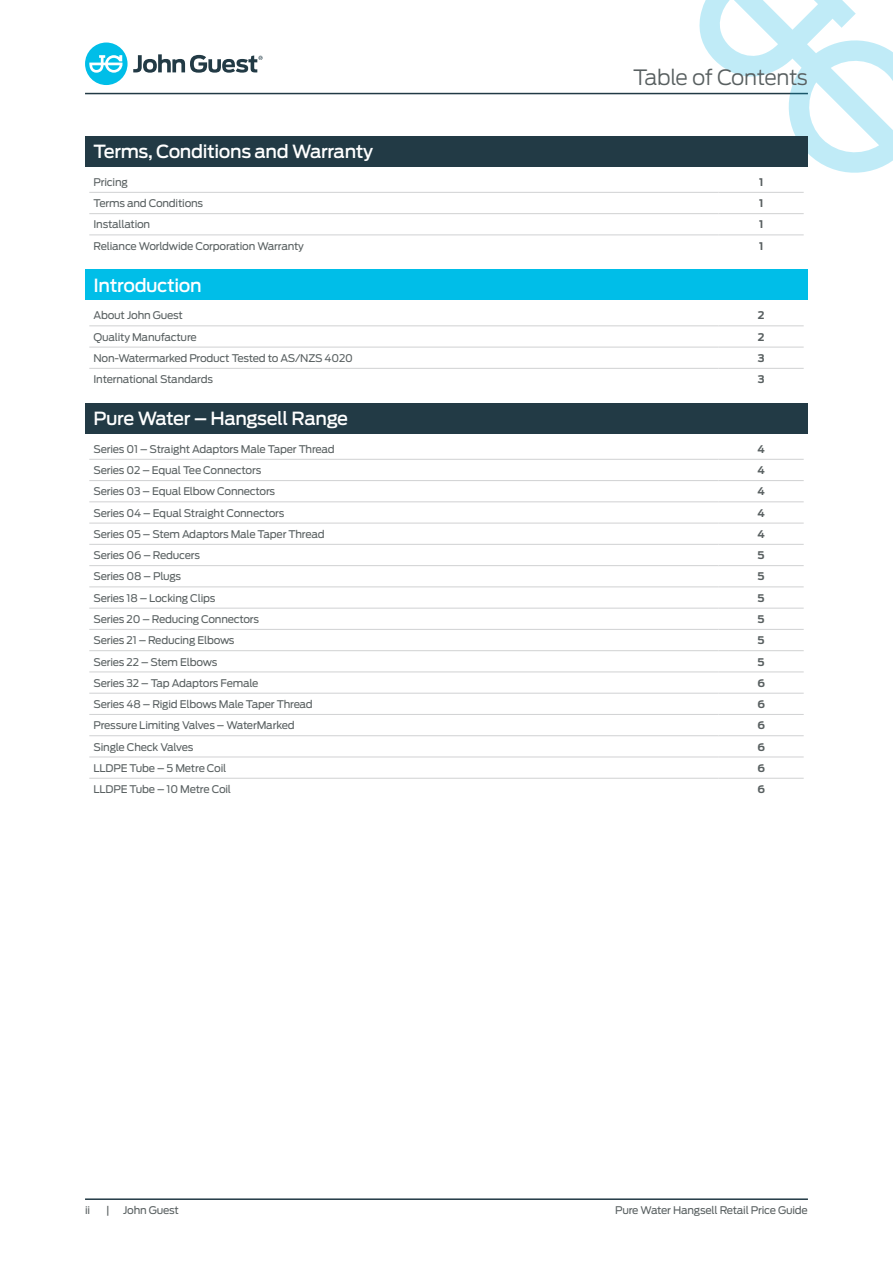
<style>
.page{position:relative;width:893px;height:1263px;background:#fff}
.page>*{position:absolute;margin:0;border:0;box-sizing:border-box;transform-origin:0 0}
.t1{font:300 21px "Antenna";letter-spacing:-.02em;color:#585f60}
.t2{font:500 18px "Antenna";letter-spacing:-.02em;color:#fff}
.t3{font:10.5px "Antenna";letter-spacing:-.02em;color:#585f60}
.t4{font:700 10.5px "Antenna";color:#585f60}
</style>
<div class="page">
<hr style="left:85px;top:93px;width:723px;height:1px;background:#223a45">
<div style="left:85px;top:43px;width:43px;height:42px;background:#00bee8;border-radius:50%"></div>
<svg style="left:89px;top:55px;width:34px;height:18px"></svg>
<svg style="left:133px;top:54px;width:130px;height:19px"></svg>
<svg style="left:697px;top:0;width:196px;height:173px"></svg>
<hr style="left:85px;top:1198px;width:723px;height:2px;background:#223a45">
<div style="left:85px;top:136px;width:723px;height:30px;background:#223a45"></div>
<hr style="left:89px;top:192px;width:630px;height:1px;background:#d3d4d5">
<hr style="left:719px;top:192px;width:85px;height:1px;background:#d3d4d5">
<hr style="left:89px;top:213px;width:630px;height:1px;background:#d3d4d5">
<hr style="left:719px;top:213px;width:85px;height:1px;background:#d3d4d5">
<hr style="left:89px;top:234px;width:630px;height:1px;background:#d3d4d5">
<hr style="left:719px;top:234px;width:85px;height:1px;background:#d3d4d5">
<div style="left:85px;top:270px;width:723px;height:30px;background:#00bee8"></div>
<hr style="left:89px;top:325px;width:630px;height:1px;background:#d3d4d5">
<hr style="left:719px;top:325px;width:85px;height:1px;background:#d3d4d5">
<hr style="left:89px;top:347px;width:630px;height:1px;background:#d3d4d5">
<hr style="left:719px;top:347px;width:85px;height:1px;background:#d3d4d5">
<hr style="left:89px;top:368px;width:630px;height:1px;background:#d3d4d5">
<hr style="left:719px;top:368px;width:85px;height:1px;background:#d3d4d5">
<hr style="left:89px;top:459px;width:630px;height:1px;background:#d3d4d5">
<hr style="left:719px;top:459px;width:85px;height:1px;background:#d3d4d5">
<hr style="left:89px;top:480px;width:630px;height:1px;background:#d3d4d5">
<hr style="left:719px;top:480px;width:85px;height:1px;background:#d3d4d5">
<hr style="left:89px;top:501px;width:630px;height:1px;background:#d3d4d5">
<hr style="left:719px;top:501px;width:85px;height:1px;background:#d3d4d5">
<hr style="left:89px;top:523px;width:630px;height:1px;background:#d3d4d5">
<hr style="left:719px;top:523px;width:85px;height:1px;background:#d3d4d5">
<hr style="left:89px;top:544px;width:630px;height:1px;background:#d3d4d5">
<hr style="left:719px;top:544px;width:85px;height:1px;background:#d3d4d5">
<hr style="left:89px;top:565px;width:630px;height:1px;background:#d3d4d5">
<hr style="left:719px;top:565px;width:85px;height:1px;background:#d3d4d5">
<hr style="left:89px;top:586px;width:630px;height:1px;background:#d3d4d5">
<hr style="left:719px;top:586px;width:85px;height:1px;background:#d3d4d5">
<hr style="left:89px;top:608px;width:630px;height:1px;background:#d3d4d5">
<hr style="left:719px;top:608px;width:85px;height:1px;background:#d3d4d5">
<hr style="left:89px;top:629px;width:630px;height:1px;background:#d3d4d5">
<hr style="left:719px;top:629px;width:85px;height:1px;background:#d3d4d5">
<hr style="left:89px;top:650px;width:630px;height:1px;background:#d3d4d5">
<hr style="left:719px;top:650px;width:85px;height:1px;background:#d3d4d5">
<hr style="left:89px;top:671px;width:630px;height:1px;background:#d3d4d5">
<hr style="left:719px;top:671px;width:85px;height:1px;background:#d3d4d5">
<hr style="left:89px;top:693px;width:630px;height:1px;background:#d3d4d5">
<hr style="left:719px;top:693px;width:85px;height:1px;background:#d3d4d5">
<hr style="left:89px;top:714px;width:630px;height:1px;background:#d3d4d5">
<hr style="left:719px;top:714px;width:85px;height:1px;background:#d3d4d5">
<hr style="left:89px;top:735px;width:630px;height:1px;background:#d3d4d5">
<hr style="left:719px;top:735px;width:85px;height:1px;background:#d3d4d5">
<hr style="left:89px;top:756px;width:630px;height:1px;background:#d3d4d5">
<hr style="left:719px;top:756px;width:85px;height:1px;background:#d3d4d5">
<hr style="left:89px;top:778px;width:630px;height:1px;background:#d3d4d5">
<hr style="left:719px;top:778px;width:85px;height:1px;background:#d3d4d5">
<div style="left:85px;top:403px;width:723px;height:30px;background:#223a45"></div>
<h1 class="t1" style="left:633px;top:65px;width:176px">Table of Contents</h1>
<h2 class="t2" style="left:94px;top:141px;width:281px">Terms, Conditions and Warranty</h2>
<p class="t3" style="left:94px;top:176px;width:36px">Pricing</p>
<p class="t4" style="left:759px;top:176px;width:6px">1</p>
<p class="t3" style="left:94px;top:197px;width:111px">Terms and Conditions</p>
<p class="t4" style="left:759px;top:197px;width:6px">1</p>
<p class="t3" style="left:94px;top:218px;width:58px">Installation</p>
<p class="t4" style="left:759px;top:218px;width:6px">1</p>
<p class="t3" style="left:94px;top:240px;width:212px">Reliance Worldwide Corporation Warranty</p>
<p class="t4" style="left:759px;top:240px;width:6px">1</p>
<h2 class="t2" style="left:94px;top:275px;width:110px">Introduction</h2>
<p class="t3" style="left:94px;top:309px;width:91px">About John Guest</p>
<p class="t4" style="left:758px;top:309px;width:8px">2</p>
<p class="t3" style="left:94px;top:331px;width:105px">Quality Manufacture</p>
<p class="t4" style="left:758px;top:331px;width:8px">2</p>
<p class="t3" style="left:94px;top:352px;width:261px">Non-Watermarked Product Tested to AS/NZS 4020</p>
<p class="t4" style="left:758px;top:352px;width:8px">3</p>
<p class="t3" style="left:94px;top:373px;width:121px">International Standards</p>
<p class="t4" style="left:758px;top:373px;width:8px">3</p>
<h2 class="t2" style="left:94px;top:408px;width:256px">Pure Water – Hangsell Range</h2>
<p class="t3" style="left:94px;top:443px;width:243px">Series 01 – Straight Adaptors Male Taper Thread</p>
<p class="t4" style="left:757px;top:443px;width:9px">4</p>
<p class="t3" style="left:94px;top:464px;width:169px">Series 02 – Equal Tee Connectors</p>
<p class="t4" style="left:757px;top:464px;width:9px">4</p>
<p class="t3" style="left:94px;top:485px;width:183px">Series 03 – Equal Elbow Connectors</p>
<p class="t4" style="left:757px;top:485px;width:9px">4</p>
<p class="t3" style="left:94px;top:507px;width:192px">Series 04 – Equal Straight Connectors</p>
<p class="t4" style="left:757px;top:507px;width:9px">4</p>
<p class="t3" style="left:94px;top:528px;width:233px">Series 05 – Stem Adaptors Male Taper Thread</p>
<p class="t4" style="left:757px;top:528px;width:9px">4</p>
<p class="t3" style="left:94px;top:549px;width:108px">Series 06 – Reducers</p>
<p class="t4" style="left:758px;top:549px;width:9px">5</p>
<p class="t3" style="left:94px;top:570px;width:89px">Series 08 – Plugs</p>
<p class="t4" style="left:758px;top:570px;width:9px">5</p>
<p class="t3" style="left:94px;top:592px;width:123px">Series 18 – Locking Clips</p>
<p class="t4" style="left:758px;top:592px;width:9px">5</p>
<p class="t3" style="left:94px;top:613px;width:167px">Series 20 – Reducing Connectors</p>
<p class="t4" style="left:758px;top:613px;width:9px">5</p>
<p class="t3" style="left:94px;top:634px;width:143px">Series 21 – Reducing Elbows</p>
<p class="t4" style="left:758px;top:634px;width:9px">5</p>
<p class="t3" style="left:94px;top:655px;width:125px">Series 22 – Stem Elbows</p>
<p class="t4" style="left:758px;top:655px;width:9px">5</p>
<p class="t3" style="left:94px;top:677px;width:167px">Series 32 – Tap Adaptors Female</p>
<p class="t4" style="left:757px;top:677px;width:9px">6</p>
<p class="t3" style="left:94px;top:698px;width:221px">Series 48 – Rigid Elbows Male Taper Thread</p>
<p class="t4" style="left:757px;top:698px;width:9px">6</p>
<p class="t3" style="left:94px;top:719px;width:203px">Pressure Limiting Valves – WaterMarked</p>
<p class="t4" style="left:757px;top:719px;width:9px">6</p>
<p class="t3" style="left:94px;top:740px;width:101px">Single Check Valves</p>
<p class="t4" style="left:757px;top:740px;width:9px">6</p>
<p class="t3" style="left:94px;top:762px;width:134px">LLDPE Tube – 5 Metre Coil</p>
<p class="t4" style="left:757px;top:762px;width:9px">6</p>
<p class="t3" style="left:94px;top:783px;width:139px">LLDPE Tube – 10 Metre Coil</p>
<p class="t4" style="left:757px;top:783px;width:9px">6</p>
<p class="t3" style="left:85px;top:1204px;width:7px">ii</p>
<p class="t3" style="left:106px;top:1204px;width:5px">|</p>
<p class="t3" style="left:123px;top:1204px;width:57px">John Guest</p>
<p class="t3" style="left:615px;top:1204px;width:194px">Pure Water Hangsell Retail Price Guide</p>
</div>
